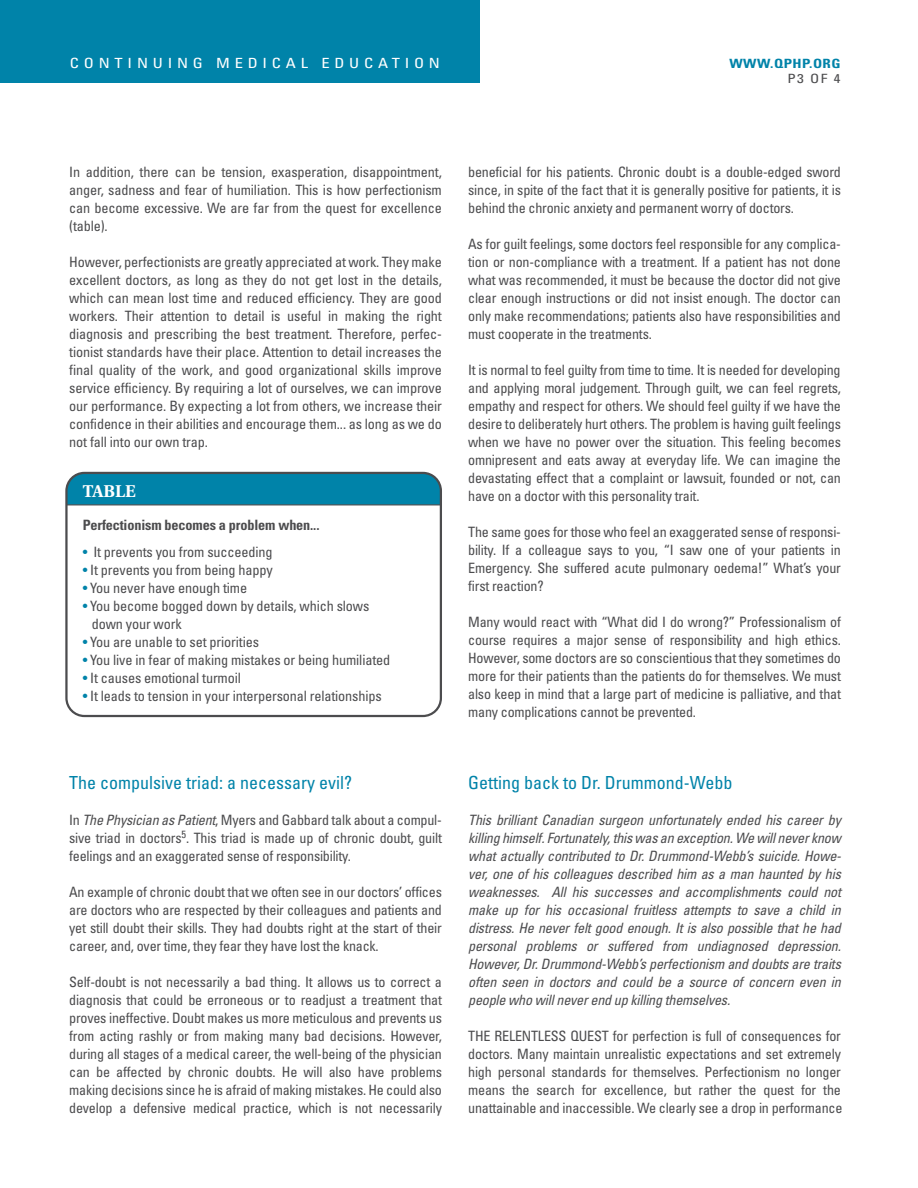
<style>
.page{position:relative;width:918px;height:1188px;background:#fff}
.page>*{position:absolute;margin:0;border:0;box-sizing:border-box;transform-origin:0 0}
.t1{font:condensed 18px "Univers";color:#0083a9}
.t2{font:700 17.1px "Utopia";color:#fff}
.t3{font:condensed 14.25px/18px "Univers";letter-spacing:-.015em;color:#4c4c4e;text-align:justify}
.t4{font:italic condensed 14.25px/18px "Univers";letter-spacing:-.015em;color:#4c4c4e;text-align:justify}
.t5{font:700 condensed 14.25px "Univers";letter-spacing:-.01em;color:#4c4c4e}
.t6{font:condensed 14.1px "Univers";letter-spacing:.29em;color:#fff;scale:1.18 1}
.t7{font:700 condensed 12.75px "Univers";letter-spacing:.03em;color:#0083a9;scale:1.18 1}
.t8{font:condensed 12.75px "Univers";color:#4c4c4e;scale:1.18 1}
.s1{color:#0083a9}
.s2{font-style:italic}
</style>
<div class="page">
<div style="left:0;top:0;width:479px;height:83px;background:#0083a9"></div>
<div style="left:68px;top:472px;width:373px;height:32px;background:#0083a9"></div>
<div style="left:65px;top:472px;width:377px;height:245px;border:2px solid #4c4c4e;border-radius:18px"></div>
<hr style="left:66px;top:504px;width:375px;height:1px;background:#4c4c4e">
<p class="t6" style="left:70px;top:58px;width:315px">CONTINUING MEDICAL EDUCATION</p>
<p class="t7" style="left:730px;top:59px;width:96px">WWW.QPHP.ORG</p>
<p class="t8" style="left:787px;top:74px;width:47px">P3 OF 4</p>
<p class="t3" style="left:69px;top:164px;width:374px">In addition, there can be tension, exasperation, disappointment, anger, sadness and fear of humiliation. This is how perfectionism can become excessive. We are far from the quest for excellence (table).</p>
<p class="t3" style="left:69px;top:254px;width:374px">However, perfectionists are greatly appreciated at work. They make excellent doctors, as long as they do not get lost in the details, which can mean lost time and reduced efficiency. They are good workers. Their attention to detail is useful in making the right diagnosis and prescribing the best treatment. Therefore, perfec&shy;tionist standards have their place. Attention to detail increases the final quality of the work, and good organizational skills improve service efficiency. By requiring a lot of ourselves, we can improve our performance. By expecting a lot from others, we increase their confidence in their abilities and encourage them... as long as we do not fall into our own trap.</p>
<p class="t2" style="left:83px;top:484px;width:55px">TABLE</p>
<p class="t5" style="left:83px;top:519px;width:238px">Perfectionism becomes a problem when...</p>
<p class="t3" style="left:83px;top:544px;width:191px"><span class="s1">•</span> It prevents you from succeeding</p>
<p class="t3" style="left:83px;top:562px;width:191px"><span class="s1">•</span> It prevents you from being happy</p>
<p class="t3" style="left:83px;top:580px;width:166px"><span class="s1">•</span> You never have enough time</p>
<p class="t3" style="left:92px;top:598px;width:279px;text-indent:-9px"><span class="s1">•</span> You become bogged down by details, which slows down your work</p>
<p class="t3" style="left:83px;top:634px;width:178px"><span class="s1">•</span> You are unable to set priorities</p>
<p class="t3" style="left:83px;top:652px;width:309px"><span class="s1">•</span> You live in fear of making mistakes or being humiliated</p>
<p class="t3" style="left:83px;top:670px;width:160px"><span class="s1">•</span> It causes emotional turmoil</p>
<p class="t3" style="left:83px;top:688px;width:301px"><span class="s1">•</span> It leads to tension in your interpersonal relationships</p>
<p class="t1" style="left:69px;top:776px;width:284px">The compulsive triad: a necessary evil?</p>
<p class="t3" style="left:69px;top:812px;width:374px">In <span class="s2">The Physician as Patient</span>, Myers and Gabbard talk about a compul&shy;sive triad in doctors<sup>5</sup>. This triad is made up of chronic doubt, guilt feelings and an exaggerated sense of responsibility.</p>
<p class="t3" style="left:69px;top:884px;width:374px">An example of chronic doubt that we often see in our doctors’ offices are doctors who are respected by their colleagues and patients and yet still doubt their skills. They had doubts right at the start of their career, and, over time, they fear they have lost the knack.</p>
<p class="t3" style="left:69px;top:974px;width:374px">Self-doubt is not necessarily a bad thing. It allows us to correct a diagnosis that could be erroneous or to readjust a treatment that proves ineffective. Doubt makes us more meticulous and prevents us from acting rashly or from making many bad decisions. However, during all stages of a medical career, the well-being of the physician can be affected by chronic doubts. He will also have problems making decisions since he is afraid of making mistakes. He could also develop a defensive medical practice, which is not necessarily</p>
<p class="t3" style="left:468px;top:164px;width:374px">beneficial for his patients. Chronic doubt is a double-edged sword since, in spite of the fact that it is generally positive for patients, it is behind the chronic anxiety and permanent worry of doctors.</p>
<p class="t3" style="left:468px;top:236px;width:374px">As for guilt feelings, some doctors feel responsible for any complica&shy;tion or non-compliance with a treatment. If a patient has not done what was recommended, it must be because the doctor did not give clear enough instructions or did not insist enough. The doctor can only make recommendations; patients also have responsibilities and must cooperate in the treatments.</p>
<p class="t3" style="left:468px;top:362px;width:374px">It is normal to feel guilty from time to time. It is needed for developing and applying moral judgement. Through guilt, we can feel regrets, empathy and respect for others. We should feel guilty if we have the desire to deliberately hurt others. The problem is having guilt feelings when we have no power over the situation. This feeling becomes omnipresent and eats away at everyday life. We can imagine the devastating effect that a complaint or lawsuit, founded or not, can have on a doctor with this personality trait.</p>
<p class="t3" style="left:468px;top:524px;width:374px">The same goes for those who feel an exaggerated sense of responsi&shy;bility. If a colleague says to you, “I saw one of your patients in Emergency. She suffered acute pulmonary oedema!” What’s your first reaction?</p>
<p class="t3" style="left:468px;top:614px;width:374px">Many would react with “What did I do wrong?” Professionalism of course requires a major sense of responsibility and high ethics.<br>However, some doctors are so conscientious that they sometimes do more for their patients than the patients do for themselves. We must also keep in mind that a large part of medicine is palliative, and that many complications cannot be prevented.</p>
<p class="t1" style="left:468px;top:776px;width:266px">Getting back to Dr. Drummond-Webb</p>
<p class="t4" style="left:468px;top:812px;width:374px">This brilliant Canadian surgeon unfortunately ended his career by killing himself. Fortunately, this was an exception. We will never know what actually contributed to Dr. Drummond-Webb’s suicide. Howe&shy;ver, one of his colleagues described him as a man haunted by his weaknesses. All his successes and accomplishments could not make up for his occasional fruitless attempts to save a child in distress. He never felt good enough. It is also possible that he had personal problems or suffered from undiagnosed depression.<br>However, Dr. Drummond-Webb’s perfectionism and doubts are traits often seen in doctors and could be a source of concern even in people who will never end up killing themselves.</p>
<p class="t3" style="left:468px;top:1028px;width:376px">THE RELENTLESS QUEST for perfection is full of consequences for doctors. Many maintain unrealistic expectations and set extremely high personal standards for themselves. Perfectionism no longer means the search for excellence, but rather the quest for the unattainable and inaccessible. We clearly see a drop in performance</p>
</div>
